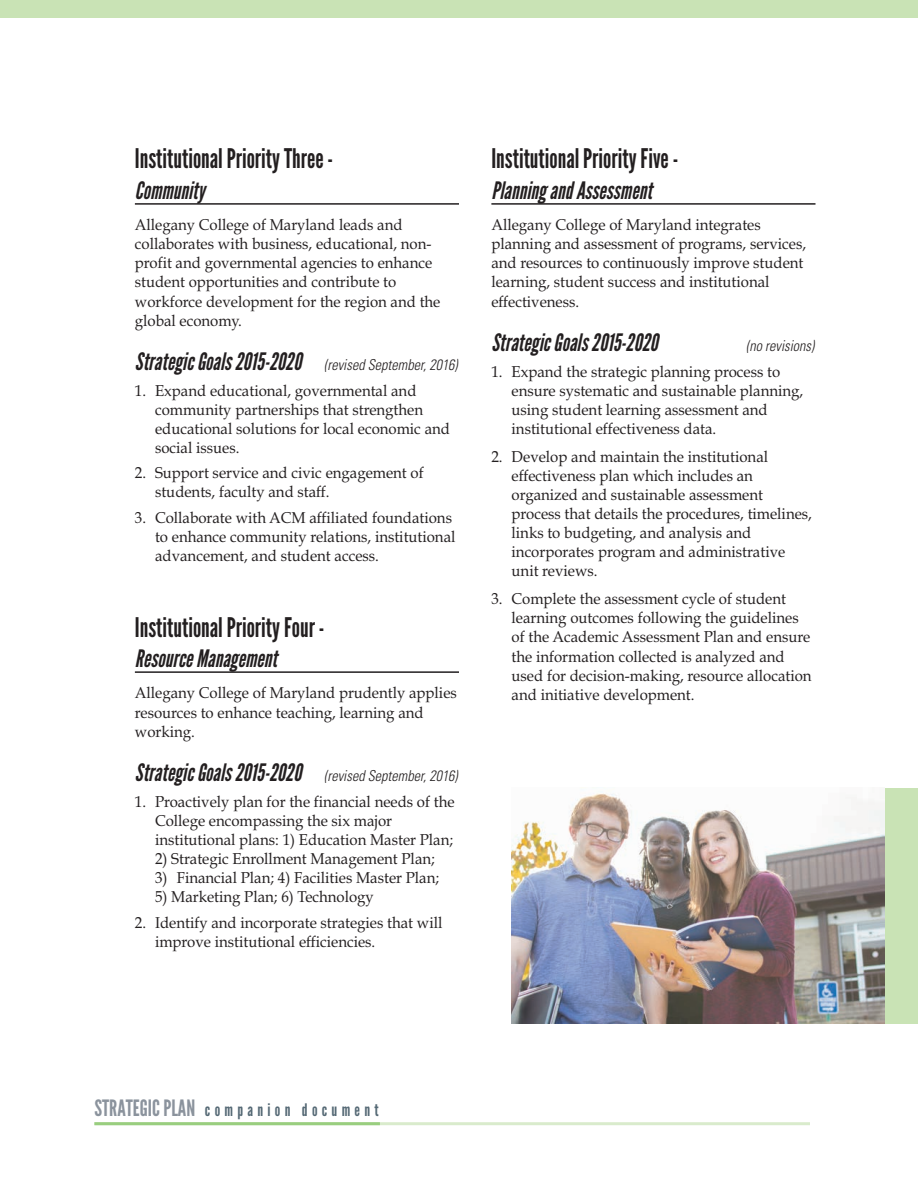
<style>
.page{position:relative;width:918px;height:1188px;background:#fff}
.page>*{position:absolute;margin:0;border:0;box-sizing:border-box;transform-origin:0 0}
.t1{font:27px "League Gothic";color:#231f20;scale:.95 1}
.t2{font:italic 24px "League Gothic";color:#231f20;scale:.95 1}
.t3{font:17.25px "League Gothic";letter-spacing:.25em;color:#556975}
.t4{font:15.75px/19px "Book Antiqua";color:#231f20;scale:.95 1}
.t5{font:italic 300 condensed 15px "Univers";color:#231f20;scale:.95 1}
.s1{font-family:"Univers";font-weight:300;font-stretch:condensed;font-size:15px}
.s2{font-size:22.5px;color:#8b939d}
</style>
<div class="page">
<div style="left:0;top:0;width:918px;height:18px;background:#c9e3b5"></div>
<hr style="left:491px;top:203px;width:325px;height:2px;background:#231f20">
<hr style="left:135px;top:671px;width:324px;height:2px;background:#231f20">
<hr style="left:135px;top:203px;width:324px;height:2px;background:#231f20">
<hr style="left:94px;top:1122px;width:716px;height:3px;background:#d9ebcc">
<hr style="left:94px;top:1122px;width:286px;height:3px;background:#99ce7f">
<div style="left:880px;top:788px;width:38px;height:236px;background:#c9e3b5"></div>
<img style="left:512px;top:788px;width:373px;height:236px">
<h2 class="t1" style="left:135px;top:143px;width:210px">Institutional Priority Three -</h2>
<h2 class="t2" style="left:143px;top:176px;width:67px">ommunity</h2>
<p class="t4" style="left:135px;top:215px;width:323px">Allegany College of Maryland leads and collaborates with business, educational, non&shy;profit and governmental agencies to enhance student opportunities and contribute to workforce development for the region and the global economy.</p>
<h2 class="t2" style="left:135px;top:348px;width:341px">Strategic Goals 2015-2020 <span class="s1">(revised September, 201 )</span></h2>
<p class="t4" style="left:155px;top:381px;width:312px;text-indent:-20px">1. Expand educational, governmental and community partnerships that strengthen educational solutions for local economic and social issues.</p>
<p class="t4" style="left:155px;top:463px;width:284px;text-indent:-13px">. Support service and civic engagement of students, faculty and staff.</p>
<p class="t4" style="left:155px;top:508px;width:318px;text-indent:-20px">3. Collaborate with ACM affiliated foundations to enhance community relations, institutional advancement, and student access.</p>
<h2 class="t1" style="left:135px;top:612px;width:201px">Institutional Priority Four -</h2>
<h2 class="t2" style="left:135px;top:645px;width:151px">Resource Management</h2>
<p class="t4" style="left:135px;top:684px;width:340px">Allegany College of Maryland prudently applies resources to enhance teaching, learning and working.</p>
<h2 class="t2" style="left:135px;top:759px;width:341px">Strategic Goals 2015-2020 <span class="s1">(revised September, 201 )</span></h2>
<p class="t4" style="left:155px;top:792px;width:317px;text-indent:-20px">1. Proactively plan for the financial needs of the<br>College encompassing the six major institutional plans: 1) Education Master Plan;</p>
<p class="t4" style="left:163px;top:849px;width:288px">) Strategic Enrollment Management Plan;</p>
<p class="t4" style="left:155px;top:868px;width:300px">3) Financial Plan; 4) Facilities Master Plan;</p>
<p class="t4" style="left:155px;top:887px;width:232px">5) Marketing Plan; 6) Technology</p>
<p class="t4" style="left:155px;top:913px;width:304px;text-indent:-13px">. Identify and incorporate strategies that will improve institutional efficiencies.</p>
<h2 class="t1" style="left:491px;top:143px;width:198px">Institutional Priority Five -</h2>
<h2 class="t2" style="left:491px;top:176px;width:171px">Planning and Assessment</h2>
<p class="t4" style="left:491px;top:215px;width:333px">Allegany College of Maryland integrates planning and assessment of programs, services, and resources to continuously improve student learning, student success and institutional effectiveness.</p>
<h2 class="t2" style="left:491px;top:329px;width:177px">Strategic Goals 2015-2020</h2>
<h2 class="t5" style="left:746px;top:340px;width:73px">(no revisions)</h2>
<p class="t4" style="left:512px;top:362px;width:309px;text-indent:-20px">1. Expand the strategic planning process to ensure systematic and sustainable planning, using student learning assessment and institutional effectiveness data.</p>
<p class="t4" style="left:512px;top:447px;width:318px;text-indent:-13px">. Develop and maintain the institutional effectiveness plan which includes an organized and sustainable assessment process that details the procedures, timelines, links to budgeting, and analysis and incorporates program and administrative unit reviews.</p>
<p class="t4" style="left:512px;top:589px;width:317px;text-indent:-20px">3. Complete the assessment cycle of student learning outcomes following the guidelines of the Academic Assessment Plan and ensure the information collected is analyzed and used for decision-making, resource allocation and initiative development.</p>
<p class="t3" style="left:94px;top:1100px;width:286px"><span class="s2">STRATEGIC PLAN</span> companion document</p>
</div>
